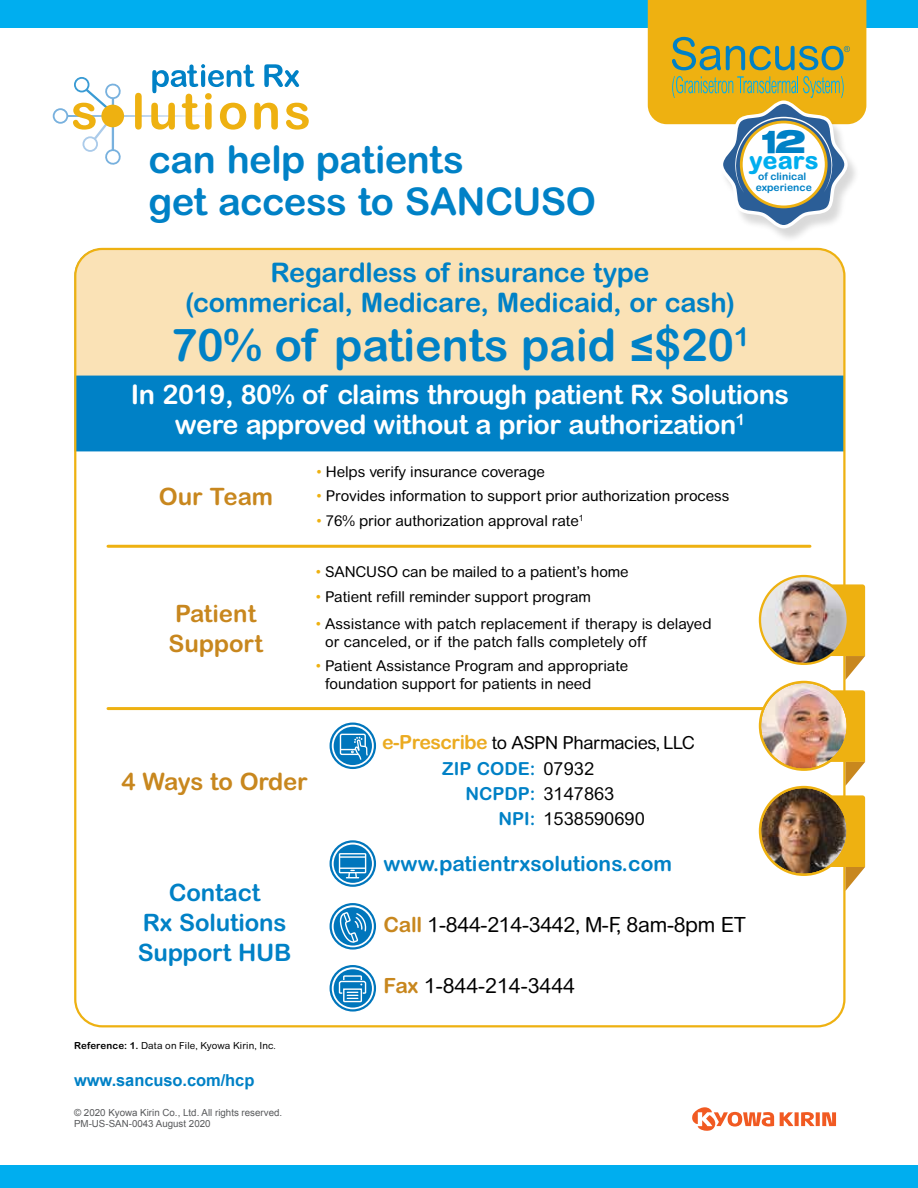
<style>
.page{position:relative;width:918px;height:1188px;background:#fff}
.page>*{position:absolute;margin:0;border:0;box-sizing:border-box;transform-origin:0 0}
.t1{font:700 45px "Arial Rounded MT Std";letter-spacing:-.005em;color:#0081c6}
.t2{font:700 38.25px/42px "Arial Rounded MT Std";letter-spacing:-.015em;color:#0081c6}
.t3{font:900 expanded 32.55px "Helvetica Neue LT Std";color:#0081c6}
.t4{font:700 27px/30px "Arial Rounded MT Std";letter-spacing:-.015em;color:#fff;text-align:center}
.t5{font:700 27px/30px "Arial Rounded MT Std";letter-spacing:-.01em;color:#0081c6;text-align:center}
.t6{font:800 24.6px "Arial Rounded MT Std";letter-spacing:-.005em;color:#00aeef}
.t7{font:700 24px/30px "Arial Rounded MT Std";color:#c8871e}
.t8{font:700 24px/30px "Arial Rounded MT Std";letter-spacing:-.005em;color:#0081c6;text-align:center}
.t9{font:21px "Arial Rounded MT Std";letter-spacing:-.01em;color:#000}
.t10{font:700 21px "Arial Rounded MT Std";color:#0081c6}
.t11{font:18px "Arial Rounded MT Std";letter-spacing:-.025em;color:#000}
.t12{font:18px "Arial Rounded MT Std";color:#000}
.t13{font:700 18px "Arial Rounded MT Std";color:#0081c6}
.t14{font:700 16.5px "Arial";letter-spacing:-.005em;color:#0081c6}
.t15{font:15px/18px "Arial Rounded MT Std";letter-spacing:-.005em;color:#000}
.t16{font:700 10.35px/10.4px "Arial Rounded MT Std";color:#0081c6}
.t17{font:9.75px/10.5px "Arial";color:#58595b}
.t18{font:9.75px "Arial Rounded MT Std";letter-spacing:.01em;color:#000}
.s1{color:#eeb111}
.s2{font-weight:700;font-size:19.5px;color:#ebab21}
.s3{font-weight:400;color:#000}
.s4{font-weight:700;color:#0081c6}
.s5{font-weight:700;color:#c8871e}
.s6{font-weight:700}
</style>
<div class="page">
<div style="left:77px;top:248px;width:766px;height:203px;background:#0081c6"></div>
<div style="left:77px;top:249px;width:766px;height:127px;background:#fae2b6"></div>
<hr style="left:108px;top:545px;width:702px;height:3px;background:#eeb111">
<hr style="left:108px;top:707px;width:702px;height:3px;background:#eeb111">
<div style="left:0;top:1166px;width:918px;height:22px;background:#00aeef"></div>
<svg style="left:331px;top:724px;width:44px;height:44px"></svg>
<div style="left:330px;top:723px;width:46px;height:46px;border:2px solid #0076bc;border-radius:50%"></div>
<div style="left:334px;top:727px;width:38px;height:38px;background:#0076bc;border-radius:50%"></div>
<svg style="left:339px;top:733px;width:30px;height:28px"></svg>
<svg style="left:68px;top:115px;width:83px;height:2px"></svg>
<div style="left:74px;top:77px;width:15px;height:15px;border:2px solid #399bd4;border-radius:50%"></div>
<div style="left:53px;top:108px;width:15px;height:16px;border:2px solid #78b1de;border-radius:50%"></div>
<svg style="left:73px;top:81px;width:50px;height:84px"></svg>
<svg style="left:135px;top:93px;width:7px;height:37px"></svg>
<svg style="left:151px;top:64px;width:158px;height:66px"></svg>
<div style="left:0;top:0;width:918px;height:27px;background:#00aeef"></div>
<svg style="left:780px;top:1112px;width:13px;height:14px"></svg>
<svg style="left:692px;top:1107px;width:82px;height:24px"></svg>
<svg style="left:795px;top:1112px;width:4px;height:14px"></svg>
<svg style="left:816px;top:1112px;width:4px;height:14px"></svg>
<svg style="left:801px;top:1112px;width:14px;height:14px"></svg>
<svg style="left:822px;top:1112px;width:14px;height:14px"></svg>
<svg style="left:331px;top:841px;width:44px;height:45px"></svg>
<div style="left:330px;top:840px;width:46px;height:47px;border:2px solid #0076bc;border-radius:50%"></div>
<div style="left:334px;top:845px;width:38px;height:38px;background:#0076bc;border-radius:50%"></div>
<div style="left:339px;top:853px;width:27px;height:20px;border:1px solid #fff"></div>
<hr style="left:340px;top:856px;width:25px;height:2px;background:#fff">
<svg style="left:340px;top:868px;width:25px;height:11px"></svg>
<svg style="left:331px;top:966px;width:44px;height:44px"></svg>
<div style="left:330px;top:965px;width:46px;height:47px;border:2px solid #0076bc;border-radius:50%"></div>
<div style="left:334px;top:969px;width:38px;height:39px;background:#0076bc;border-radius:50%"></div>
<svg style="left:338px;top:975px;width:29px;height:28px"></svg>
<svg style="left:331px;top:904px;width:44px;height:44px"></svg>
<div style="left:330px;top:903px;width:46px;height:47px;border:2px solid #0076bc;border-radius:50%"></div>
<div style="left:334px;top:907px;width:38px;height:39px;background:#0076bc;border-radius:50%"></div>
<svg style="left:338px;top:912px;width:29px;height:32px"></svg>
<img style="left:760px;top:576px;width:88px;height:88px;border-radius:44px">
<img style="left:760px;top:584px;width:105px;height:307px">
<div style="left:759px;top:786px;width:90px;height:90px;border:2px solid #eeb111;border-radius:50%"></div>
<svg style="left:648px;top:0;width:218px;height:230px"></svg>
<h2 class="t2" style="left:148px;top:139px;width:449px">can help patients<br>get access to SANCUSO</h2>
<h3 class="t3" style="left:775px;top:120px;width:33px">2</h3>
<h3 class="t6" style="left:749px;top:145px;width:71px">years</h3>
<p class="t16" style="left:756px;top:171px;width:58px">of clinical experience</p>
<h3 class="t5" style="left:185px;top:258px;width:552px">Regardless of insurance type (commerical, Medicare, Medicaid, or cash)</h3>
<h1 class="t1" style="left:171px;top:318px;width:581px">70% of patients paid ≤$20<sup>1</sup></h1>
<h3 class="t4" style="left:131px;top:379px;width:660px">In 2019, 80% of claims through patient Rx Solutions were approved without a prior authorization<sup>1</sup></h3>
<h3 class="t7" style="left:159px;top:481px;width:116px">Our Team</h3>
<h3 class="t7" style="left:169px;top:598px;width:96px">Patient<br>Support</h3>
<p class="t15" style="left:316px;top:463px;width:230px"><span class="s1">•</span> Helps verify insurance coverage</p>
<p class="t15" style="left:316px;top:487px;width:414px"><span class="s1">•</span> Provides information to support prior authorization process</p>
<p class="t15" style="left:316px;top:512px;width:269px"><span class="s1">•</span> 76% prior authorization approval rate<sup>1</sup></p>
<p class="t15" style="left:316px;top:563px;width:314px"><span class="s1">•</span> SANCUSO can be mailed to a patient’s home</p>
<p class="t15" style="left:316px;top:588px;width:277px"><span class="s1">•</span> Patient refill reminder support program</p>
<p class="t15" style="left:325px;top:615px;width:388px;text-indent:-9px"><span class="s1">•</span> Assistance with patch replacement if therapy is delayed or canceled, or if the patch falls completely off</p>
<p class="t15" style="left:325px;top:657px;width:305px;text-indent:-9px"><span class="s1">•</span> Patient Assistance Program and appropriate foundation support for patients in need</p>
<h3 class="t7" style="left:122px;top:766px;width:188px">4 Ways to Order</h3>
<h3 class="t8" style="left:138px;top:877px;width:155px">Contact<br>Rx Solutions<br>Support HUB</h3>
<p class="t11" style="left:382px;top:732px;width:314px"><span class="s2">e-Prescribe</span> to ASPN Pharmacies, LLC</p>
<p class="t13" style="left:442px;top:758px;width:153px">ZIP CODE: <span class="s3">07932</span></p>
<p class="t12" style="left:465px;top:783px;width:151px"><span class="s4">NCPDP:</span> 3147863</p>
<p class="t12" style="left:498px;top:809px;width:148px"><span class="s4">NPI:</span> 1538590690</p>
<h3 class="t10" style="left:384px;top:852px;width:290px">www.patientrxsolutions.com</h3>
<h3 class="t9" style="left:384px;top:913px;width:364px"><span class="s5">Call</span> 1-844-214-3442, M-F, 8am-8pm ET</h3>
<h3 class="t9" style="left:384px;top:973px;width:193px"><span class="s5">Fax</span> 1-844-214-3444</h3>
<p class="t18" style="left:74px;top:1040px;width:203px"><span class="s6">Reference: 1.</span> Data on File, Kyowa Kirin, Inc.</p>
<p class="t14" style="left:74px;top:1070px;width:182px">www.sancuso.com/hcp</p>
<p class="t17" style="left:74px;top:1108px;width:210px">© 2020 Kyowa Kirin Co., Ltd. All rights reserved.<br>PM-US-SAN-0043 August 2020</p>
</div>
